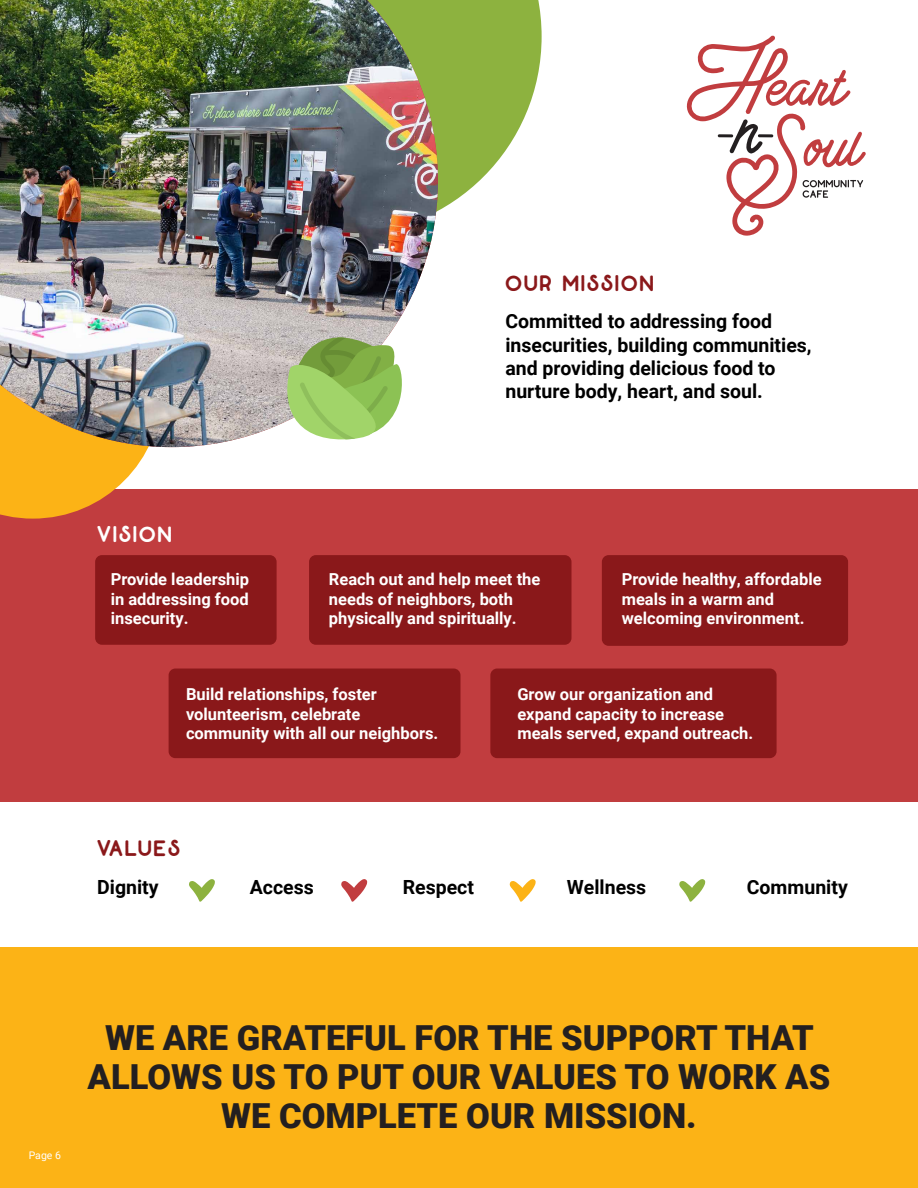
<style>
.page{position:relative;width:918px;height:1188px;background:#fff}
.page>*{position:absolute;margin:0;border:0;box-sizing:border-box;transform-origin:0 0}
.t1{font:900 34.5px/39px "Roboto";color:#231f20;text-align:center}
.t2{font:22.5px "Restless Youth Sans";letter-spacing:.1em;color:#8a181a}
.t3{font:22.5px "Restless Youth Sans";letter-spacing:.1em;color:#fff}
.t4{font:700 19.5px/23.4px "Roboto";color:#000}
.t5{font:700 16.5px/19.8px "Roboto";color:#fff}
.t6{font:10.5px "Roboto";color:#fff}
</style>
<div class="page">
<div style="left:0;top:489px;width:918px;height:312px;background:#c13d3f"></div>
<div style="left:95px;top:555px;width:182px;height:90px;background:#8a181a;border-radius:7px"></div>
<div style="left:169px;top:669px;width:292px;height:89px;background:#8a181a;border-radius:7px"></div>
<div style="left:490px;top:669px;width:287px;height:89px;background:#8a181a;border-radius:7px"></div>
<div style="left:602px;top:555px;width:246px;height:91px;background:#8a181a;border-radius:7px"></div>
<div style="left:309px;top:555px;width:263px;height:90px;background:#8a181a;border-radius:7px"></div>
<div style="left:0;top:947px;width:918px;height:241px;background:#fcb316"></div>
<svg style="left:687px;top:36px;width:179px;height:200px"></svg>
<svg style="left:189px;top:879px;width:26px;height:23px"></svg>
<svg style="left:341px;top:879px;width:27px;height:23px"></svg>
<svg style="left:510px;top:879px;width:26px;height:23px"></svg>
<svg style="left:679px;top:879px;width:27px;height:23px"></svg>
<svg style="left:0;top:447px;width:149px;height:72px"></svg>
<svg style="left:438px;top:0;width:104px;height:211px;fill:#8db23f"></svg>
<img style="left:0;top:0;width:438px;height:447px">
<svg style="left:280px;top:319px;width:132px;height:128px"></svg>
<h2 class="t3" style="left:97px;top:516px;width:76px">VISION</h2>
<p class="t5" style="left:111px;top:568px;width:140px;text-align:justify">Provide leadership in addressing food insecurity.</p>
<h2 class="t2" style="left:505px;top:266px;width:150px">OUR MISSION</h2>
<p class="t4" style="left:505px;top:309px;width:308px">Committed to addressing food insecurities, building communities, and providing delicious food to nurture body, heart, and soul.</p>
<p class="t5" style="left:329px;top:568px;width:213px">Reach out and help meet the needs of neighbors, both physically and spiritually.</p>
<p class="t5" style="left:622px;top:568px;width:201px">Provide healthy, affordable meals in a warm and welcoming environment.</p>
<p class="t5" style="left:186px;top:683px;width:254px">Build relationships, foster volunteerism, celebrate community with all our neighbors.</p>
<h2 class="t2" style="left:97px;top:830px;width:84px">VALUES</h2>
<p class="t5" style="left:517px;top:683px;width:237px">Grow our organization and expand capacity to increase meals served, expand outreach.</p>
<p class="t4" style="left:97px;top:875px;width:63px">Dignity</p>
<p class="t4" style="left:250px;top:875px;width:66px">Access</p>
<p class="t4" style="left:403px;top:875px;width:73px">Respect</p>
<p class="t4" style="left:567px;top:875px;width:81px">Wellness</p>
<p class="t4" style="left:747px;top:875px;width:102px">Community</p>
<p class="t6" style="left:29px;top:1148px;width:34px">Page 6</p>
<h1 class="t1" style="left:88px;top:1017px;width:744px">WE ARE GRATEFUL FOR THE SUPPORT THAT<br>ALLOWS US TO PUT OUR VALUES TO WORK AS<br>WE COMPLETE OUR MISSION.</h1>
</div>
